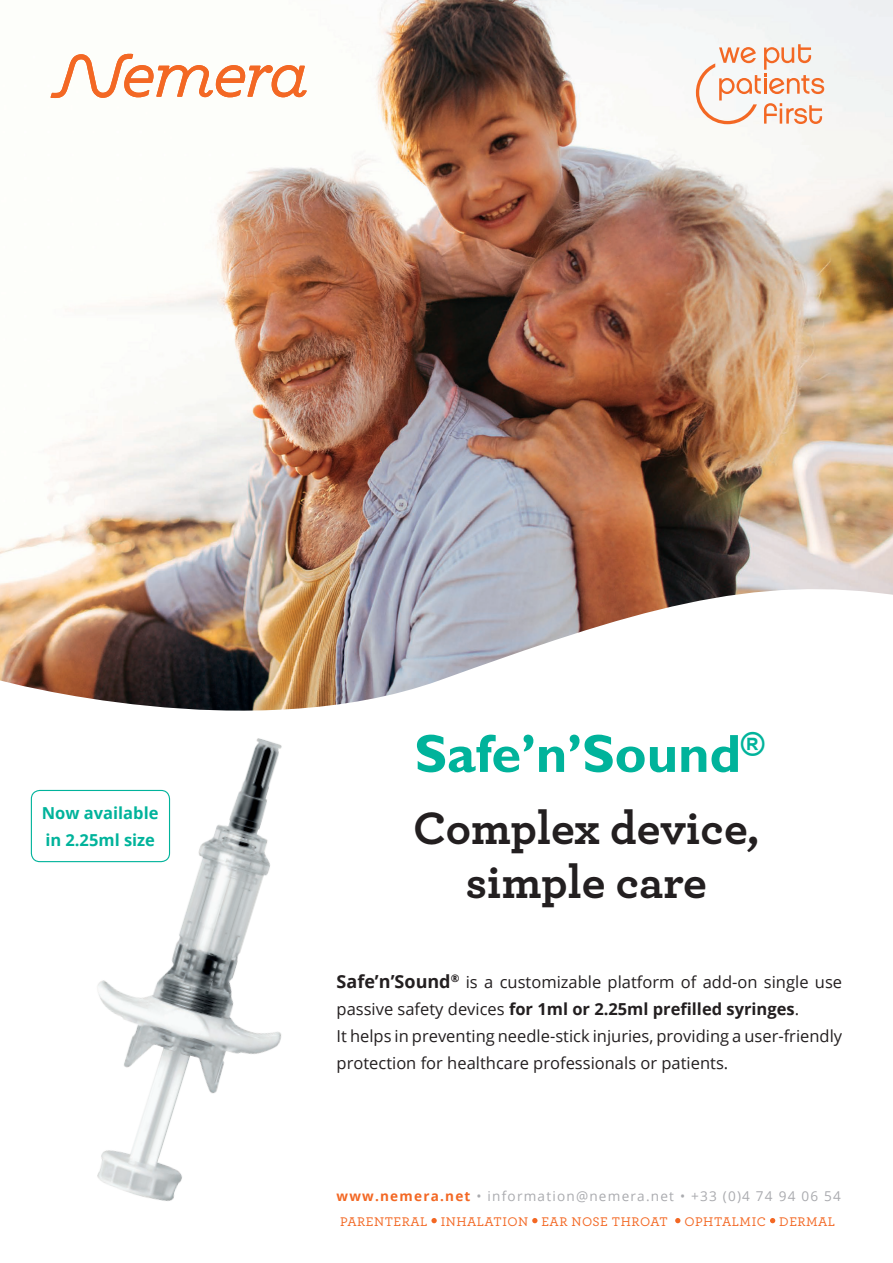
<style>
.page{position:relative;width:893px;height:1263px;background:#fff}
.page>*{position:absolute;margin:0;border:0;box-sizing:border-box;transform-origin:0 0}
.t1{font:700 54px "Gill Sans";color:#00b39b}
.t2{font:700 47.4px/54px "Archer";color:#231f20;text-align:center}
.t3{font:16.5px/27px "Open Sans";color:#231f20}
.t4{font:700 16.5px/27px "Open Sans";color:#00b39b}
.t5{font:13.5px "Open Sans";letter-spacing:.09em;color:#aaabaf}
.t6{font:500 13.2px "Archer";letter-spacing:.04em;color:#f36824}
.s1{font-weight:700;font-size:18px}
.s2{font-weight:700}
.s3{font-weight:700;color:#f36824}
</style>
<div class="page">
<img style="left:0;top:0;width:893px;height:571px">
<img style="left:0;top:571px;width:893px;height:140px">
<svg style="left:431px;top:1218px;width:6px;height:5px"></svg>
<svg style="left:532px;top:1218px;width:5px;height:5px"></svg>
<svg style="left:675px;top:1218px;width:5px;height:5px"></svg>
<svg style="left:770px;top:1218px;width:5px;height:5px"></svg>
<img style="left:30px;top:738px;width:252px;height:463px">
<div style="left:31px;top:790px;width:139px;height:72px;border:1px solid #00b39b;border-radius:9px"></div>
<svg style="left:696px;top:44px;width:128px;height:80px"></svg>
<svg style="left:51px;top:54px;width:256px;height:44px"></svg>
<p class="t4" style="left:42px;top:799px;width:118px">Now available in 2.25ml size</p>
<p class="t1" style="left:414px;top:721px;width:352px">Safe’n’Sound<sup>®</sup></p>
<p class="t2" style="left:413px;top:798px;width:347px">Complex device, simple care</p>
<p class="t3" style="left:337px;top:968px;width:507px"><span class="s1">Safe’n’Sound</span><sup>®</sup> is a customizable platform of add-on single use passive safety devices <span class="s2">for 1ml or 2.25ml prefilled syringes</span>.<br>It helps in preventing needle-stick injuries, providing a user-friendly protection for healthcare professionals or patients.</p>
<p class="t5" style="left:337px;top:1187px;width:506px"><span class="s3">www.nemera.net</span> • information@nemera.net • +33 (0)4 74 94 06 54</p>
<p class="t6" style="left:340px;top:1212px;width:329px">PARENTERAL INHALATION EAR NOSE THROAT</p>
<p class="t6" style="left:684px;top:1212px;width:152px">OPHTALMIC DERMAL</p>
</div>
